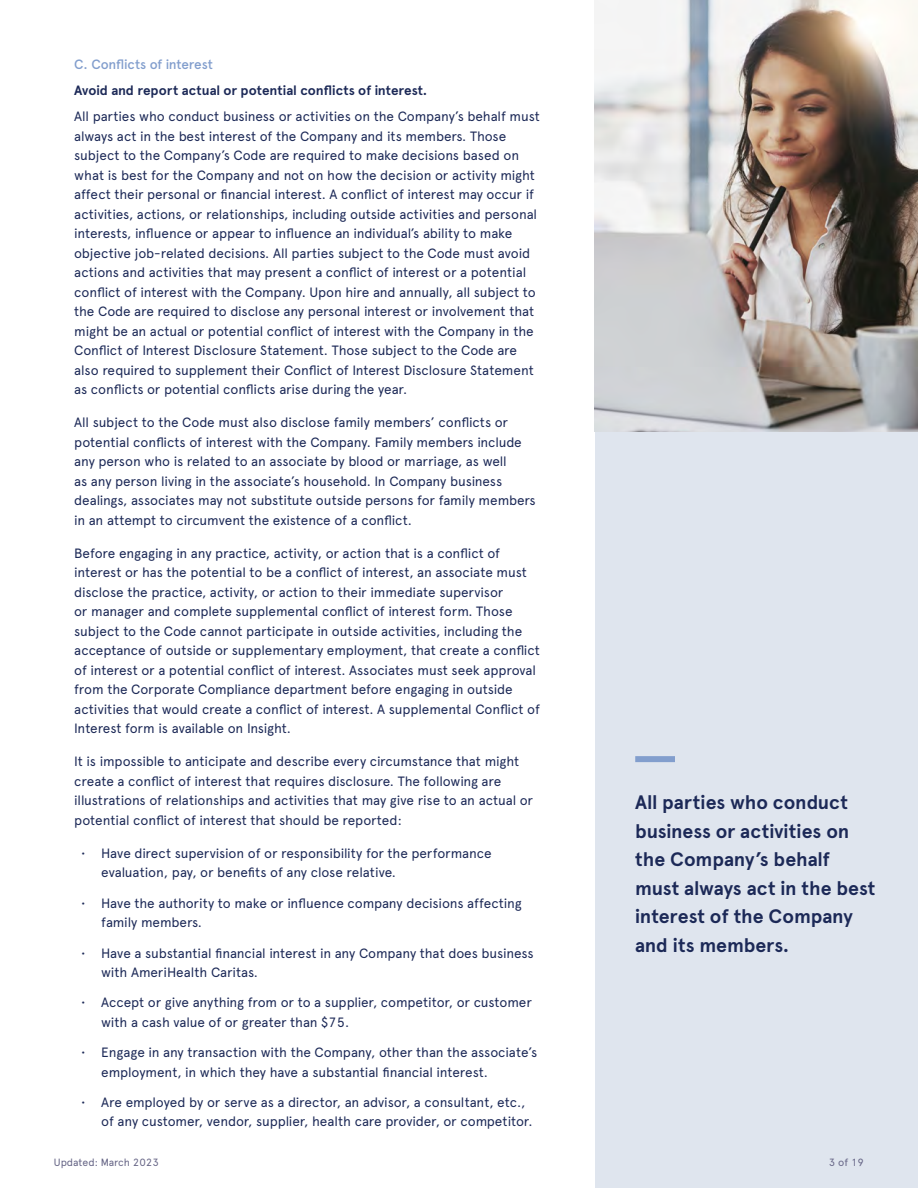
<style>
.page{position:relative;width:918px;height:1188px;background:#fff}
.page>*{position:absolute;margin:0;border:0;box-sizing:border-box;transform-origin:0 0}
.Callouts{font:700 19.5px/28.5px "Apercu Pro";letter-spacing:-.005em;color:#1c2957}
.B2{font:13.5px/19.5px "Apercu Pro";letter-spacing:-.01em;color:#1c2957}
.B2-Bullets{font:13.5px/19.5px "Apercu Pro";letter-spacing:-.01em;color:#1c2957}
.H3{font:700 13.5px "Apercu Pro";color:#1c2957}
.H2{font:500 13.5px "Apercu Pro";letter-spacing:-.015em;color:#829ecd}
.t1{font:10.5px "Apercu Pro";letter-spacing:-.01em;color:#656485}
</style>
<div class="page">
<div style="left:595px;top:0;width:323px;height:1188px;background:#dfe5ee"></div>
<div style="left:635px;top:756px;width:40px;height:6px;background:#829ecd"></div>
<img style="left:595px;top:0;width:323px;height:432px">
<h1 class="H2" style="left:74px;top:54px;width:140px">C. Conflicts of interest</h1>
<h1 class="H3" style="left:74px;top:80px;width:355px">Avoid and report actual or potential conflicts of interest.</h1>
<p class="B2" style="left:74px;top:106px;width:467px">All parties who conduct business or activities on the Company’s behalf must always act in the best interest of the Company and its members. Those subject to the Company’s Code are required to make decisions based on what is best for the Company and not on how the decision or activity might affect their personal or financial interest. A conflict of interest may occur if activities, actions, or relationships, including outside activities and personal interests, influence or appear to influence an individual’s ability to make objective job-related decisions. All parties subject to the Code must avoid actions and activities that may present a conflict of interest or a potential conflict of interest with the Company. Upon hire and annually, all subject to the Code are required to disclose any personal interest or involvement that might be an actual or potential conflict of interest with the Company in the Conflict of Interest Disclosure Statement. Those subject to the Code are also required to supplement their Conflict of Interest Disclosure Statement as conflicts or potential conflicts arise during the year.</p>
<p class="B2" style="left:74px;top:412px;width:463px">All subject to the Code must also disclose family members’ conflicts or potential conflicts of interest with the Company. Family members include any person who is related to an associate by blood or marriage, as well<br>as any person living in the associate’s household. In Company business dealings, associates may not substitute outside persons for family members in an attempt to circumvent the existence of a conflict.</p>
<p class="B2" style="left:74px;top:542px;width:467px">Before engaging in any practice, activity, or action that is a conflict of interest or has the potential to be a conflict of interest, an associate must disclose the practice, activity, or action to their immediate supervisor<br>or manager and complete supplemental conflict of interest form. Those subject to the Code cannot participate in outside activities, including the acceptance of outside or supplementary employment, that create a conflict of interest or a potential conflict of interest. Associates must seek approval from the Corporate Compliance department before engaging in outside activities that would create a conflict of interest. A supplemental Conflict of Interest form is available on Insight.</p>
<p class="B2" style="left:74px;top:751px;width:460px">It is impossible to anticipate and describe every circumstance that might create a conflict of interest that requires disclosure. The following are illustrations of relationships and activities that may give rise to an actual or potential conflict of interest that should be reported:</p>
<p class="B2-Bullets" style="left:101px;top:842px;width:392px;text-indent:-20px">• Have direct supervision of or responsibility for the performance evaluation, pay, or benefits of any close relative.</p>
<p class="B2-Bullets" style="left:101px;top:892px;width:422px;text-indent:-20px">• Have the authority to make or influence company decisions affecting family members.</p>
<p class="B2-Bullets" style="left:101px;top:942px;width:434px;text-indent:-20px">• Have a substantial financial interest in any Company that does business with AmeriHealth Caritas.</p>
<p class="B2-Bullets" style="left:101px;top:992px;width:432px;text-indent:-20px">• Accept or give anything from or to a supplier, competitor, or customer with a cash value of or greater than $75.</p>
<p class="B2-Bullets" style="left:101px;top:1042px;width:437px;text-indent:-20px">• Engage in any transaction with the Company, other than the associate’s employment, in which they have a substantial financial interest.</p>
<p class="B2-Bullets" style="left:101px;top:1091px;width:433px;text-indent:-20px">• Are employed by or serve as a director, an advisor, a consultant, etc., of any customer, vendor, supplier, health care provider, or competitor.</p>
<p class="Callouts" style="left:635px;top:787px;width:242px">All parties who conduct business or activities on the Company’s behalf must always act in the best interest of the Company and its members.</p>
<p class="t1" style="left:54px;top:1155px;width:106px">Updated: March 2023</p>
<p class="t1" style="left:829px;top:1155px;width:37px">3 of 19</p>
</div>
